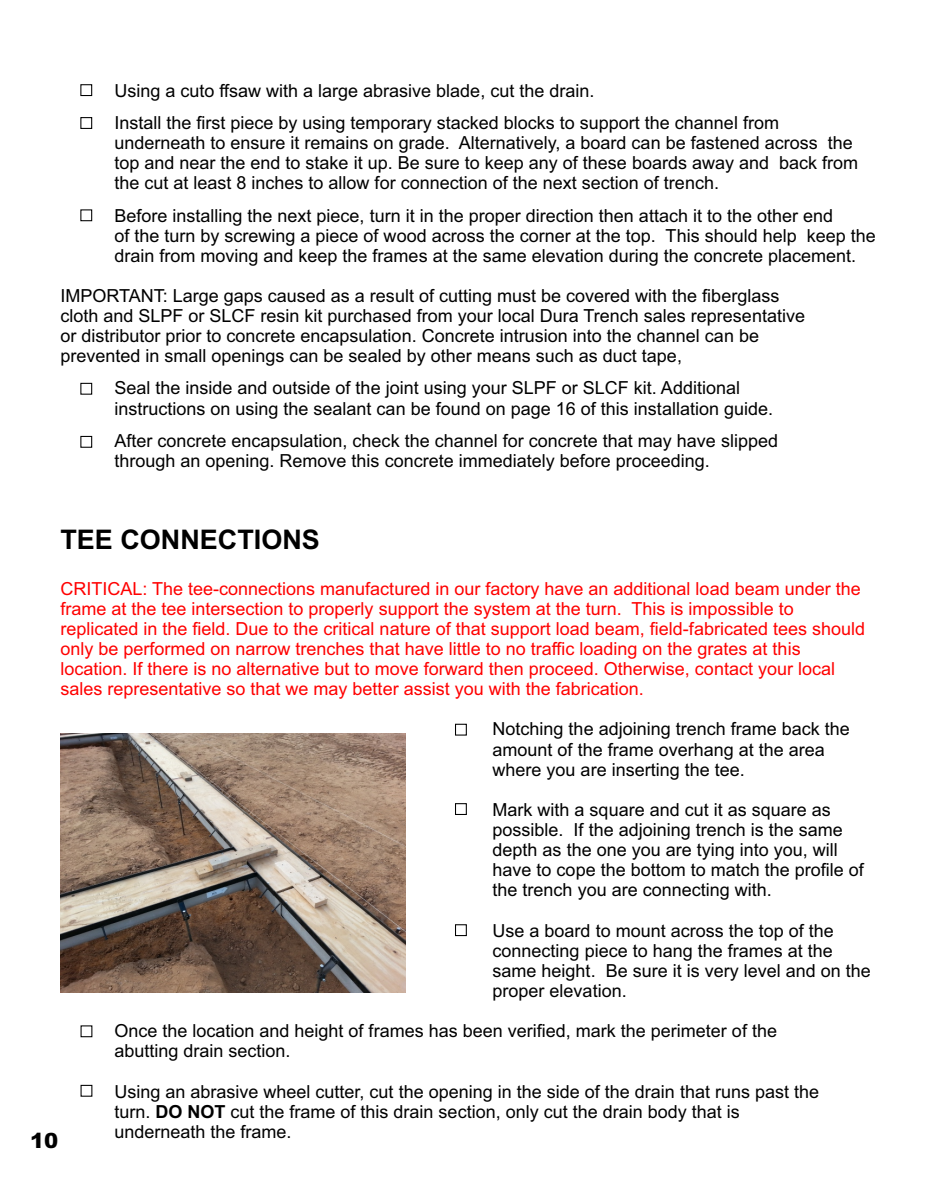
<style>
.page{position:relative;width:932px;height:1202px;background:#fff}
.page>*{position:absolute;margin:0;border:0;box-sizing:border-box;transform-origin:0 0}
.t1{font:700 27px "Arial";color:#000}
.t2{font:900 21px "Arial";color:#000}
.t3{font:18px/20.1px "Arial";color:#000}
.t4{font:18px/20.1px "Arial";color:#f00}
.s1{font-weight:700}
</style>
<div class="page">
<img style="left:60px;top:733px;width:346px;height:259px">
<div style="left:80px;top:117px;width:12px;height:12px;border:1px solid #000"></div>
<div style="left:80px;top:209px;width:12px;height:12px;border:1px solid #000"></div>
<div style="left:80px;top:383px;width:12px;height:12px;border:1px solid #000"></div>
<div style="left:80px;top:436px;width:12px;height:12px;border:1px solid #000"></div>
<div style="left:455px;top:803px;width:12px;height:12px;border:1px solid #000"></div>
<div style="left:80px;top:1025px;width:12px;height:12px;border:1px solid #000"></div>
<div style="left:80px;top:1084px;width:12px;height:12px;border:1px solid #000"></div>
<div style="left:455px;top:723px;width:12px;height:12px;border:1px solid #000"></div>
<div style="left:80px;top:84px;width:12px;height:12px;border:1px solid #000"></div>
<div style="left:455px;top:924px;width:12px;height:12px;border:1px solid #000"></div>
<p class="t3" style="left:114px;top:76px;width:666px;line-height:32.1px">Using a cuto ffsaw with a large abrasive blade, cut the drain.<br>Install the first piece by using temporary stacked blocks to support the channel from</p>
<p class="t3" style="left:114px;top:134px;width:745px">underneath to ensure it remains on grade. Alternatively, a board can be fastened across the top and near the end to stake it up. Be sure to keep any of these boards away and back from the cut at least 8 inches to allow for connection of the next section of trench.</p>
<p class="t3" style="left:114px;top:207px;width:763px">Before installing the next piece, turn it in the proper direction then attach it to the other end<br>of the turn by screwing a piece of wood across the corner at the top. This should help keep the drain from moving and keep the frames at the same elevation during the concrete placement.</p>
<p class="t3" style="left:60px;top:287px;width:746px">IMPORTANT: Large gaps caused as a result of cutting must be covered with the fiberglass cloth and SLPF or SLCF resin kit purchased from your local Dura Trench sales representative or distributor prior to concrete encapsulation. Concrete intrusion into the channel can be prevented in small openings can be sealed by other means such as duct tape,</p>
<p class="t3" style="left:114px;top:380px;width:660px">Seal the inside and outside of the joint using your SLPF or SLCF kit. Additional instructions on using the sealant can be found on page 16 of this installation guide.</p>
<p class="t3" style="left:114px;top:432px;width:665px">After concrete encapsulation, check the channel for concrete that may have slipped through an opening. Remove this concrete immediately before proceeding.</p>
<h1 class="t1" style="left:60px;top:529px;width:261px">TEE CONNECTIONS</h1>
<p class="t4" style="left:60px;top:580px;width:806px">CRITICAL: The tee-connections manufactured in our factory have an additional load beam under the frame at the tee intersection to properly support the system at the turn. This is impossible to replicated in the field. Due to the critical nature of that support load beam, field-fabricated tees should only be performed on narrow trenches that have little to no traffic loading on the grates at this location. If there is no alternative but to move forward then proceed. Otherwise, contact your local sales representative so that we may better assist you with the fabrication.</p>
<p class="t3" style="left:492px;top:720px;width:359px">Notching the adjoining trench frame back the amount of the frame overhang at the area where you are inserting the tee.</p>
<p class="t3" style="left:492px;top:801px;width:373px">Mark with a square and cut it as square as possible. If the adjoining trench is the same depth as the one you are tying into you, will have to cope the bottom to match the profile of the trench you are connecting with.</p>
<p class="t3" style="left:492px;top:922px;width:380px">Use a board to mount across the top of the connecting piece to hang the frames at the same height. Be sure it is very level and on the proper elevation.</p>
<p class="t3" style="left:114px;top:1022px;width:664px">Once the location and height of frames has been verified, mark the perimeter of the abutting drain section.</p>
<p class="t3" style="left:114px;top:1082px;width:706px">Using an abrasive wheel cutter, cut the opening in the side of the drain that runs past the turn. <span class="s1">DO NOT</span> cut the frame of this drain section, only cut the drain body that is underneath the frame.</p>
<p class="t2" style="left:30px;top:1133px;width:30px">10</p>
</div>
